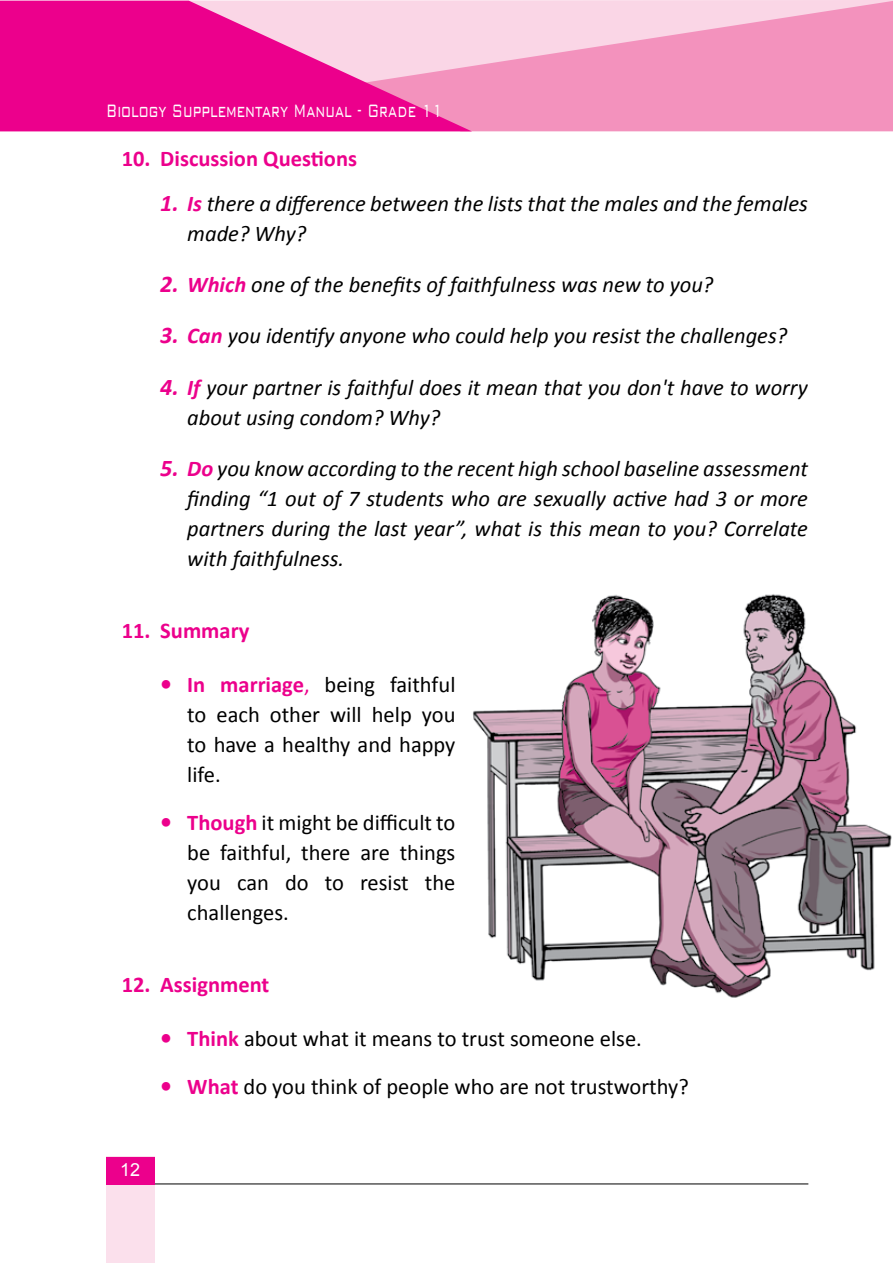
<style>
.page{position:relative;width:893px;height:1263px;background:#fff}
.page>*{position:absolute;margin:0;border:0;box-sizing:border-box;transform-origin:0 0}
.t1{font:300 24px "Bank Gothic BT";color:#fff;scale:.6 1}
.t2{font:italic 22.5px/30px "Calibri";color:#000}
.t3{font:22.5px/30px "Calibri";color:#000;text-align:justify}
.t4{font:700 22.5px "Calibri";color:#ec008c}
.t5{font:18px "Arial";color:#fff}
.s1{font-weight:700;font-size:24px;color:#ec008c}
.s2{font-weight:700;color:#ec008c}
.s3{color:#ec008c}
</style>
<div class="page">
<svg style="left:472px;top:1px;width:421px;height:130px;background:#f4a3c7"></svg>
<svg style="left:0;top:1px;width:472px;height:130px;background:#ef3ca4"></svg>
<div style="left:106px;top:1157px;width:49px;height:106px;background:#fbe0ec"></div>
<hr style="left:155px;top:1183px;width:653px;height:1px;background:#000">
<div style="left:106px;top:1157px;width:49px;height:27px;background:#ec008c"></div>
<svg style="left:892px;top:0;width:1px;height:128px"></svg>
<img style="left:473px;top:594px;width:419px;height:404px">
<p class="t1" style="left:106px;top:98px;width:563px">Biology Supplementary Manual - Grade 11</p>
<p class="t4" style="left:122px;top:144px;width:237px">10. Discussion Questions</p>
<p class="t2" style="left:187px;top:187px;width:622px;text-indent:-27px"><span class="s1">1.</span> <span class="s2">Is</span> there a difference between the lists that the males and the females made? Why?</p>
<p class="t2" style="left:160px;top:269px;width:555px"><span class="s1">2.</span> <span class="s2">Which</span> one of the benefits of faithfulness was new to you?</p>
<p class="t2" style="left:160px;top:320px;width:628px"><span class="s1">3.</span> <span class="s2">Can</span> you identify anyone who could help you resist the challenges?</p>
<p class="t2" style="left:187px;top:371px;width:622px;text-indent:-27px"><span class="s1">4.</span> <span class="s2">If</span> your partner is faithful does it mean that you don't have to worry about using condom? Why?</p>
<p class="t2" style="left:187px;top:452px;width:622px;text-align:justify;text-indent:-27px"><span class="s1">5.</span> <span class="s2">Do</span> you know according to the recent high school baseline assessment finding “1 out of 7 students who are sexually active had 3 or more partners during the last year”, what is this mean to you? Correlate with faithfulness.</p>
<p class="t4" style="left:122px;top:616px;width:129px">11. Summary</p>
<p class="t3" style="left:187px;top:670px;width:270px;text-indent:-27px"><span class="s1">•</span> <span class="s2">In marriage</span><span class="s3">,</span> being faithful to each other will help you to have a healthy and happy life.</p>
<p class="t3" style="left:187px;top:807px;width:270px;text-indent:-27px"><span class="s1">•</span> <span class="s2">Though</span> it might be difficult to be faithful, there are things you can do to resist the challenges.</p>
<p class="t4" style="left:122px;top:970px;width:149px">12. Assignment</p>
<p class="t3" style="left:160px;top:1024px;width:483px"><span class="s1">•</span> <span class="s2">Think</span> about what it means to trust someone else.</p>
<p class="t3" style="left:160px;top:1071px;width:530px"><span class="s1">•</span> <span class="s2">What</span> do you think of people who are not trustworthy?</p>
<p class="t5" style="left:120px;top:1158px;width:22px">12</p>
</div>
